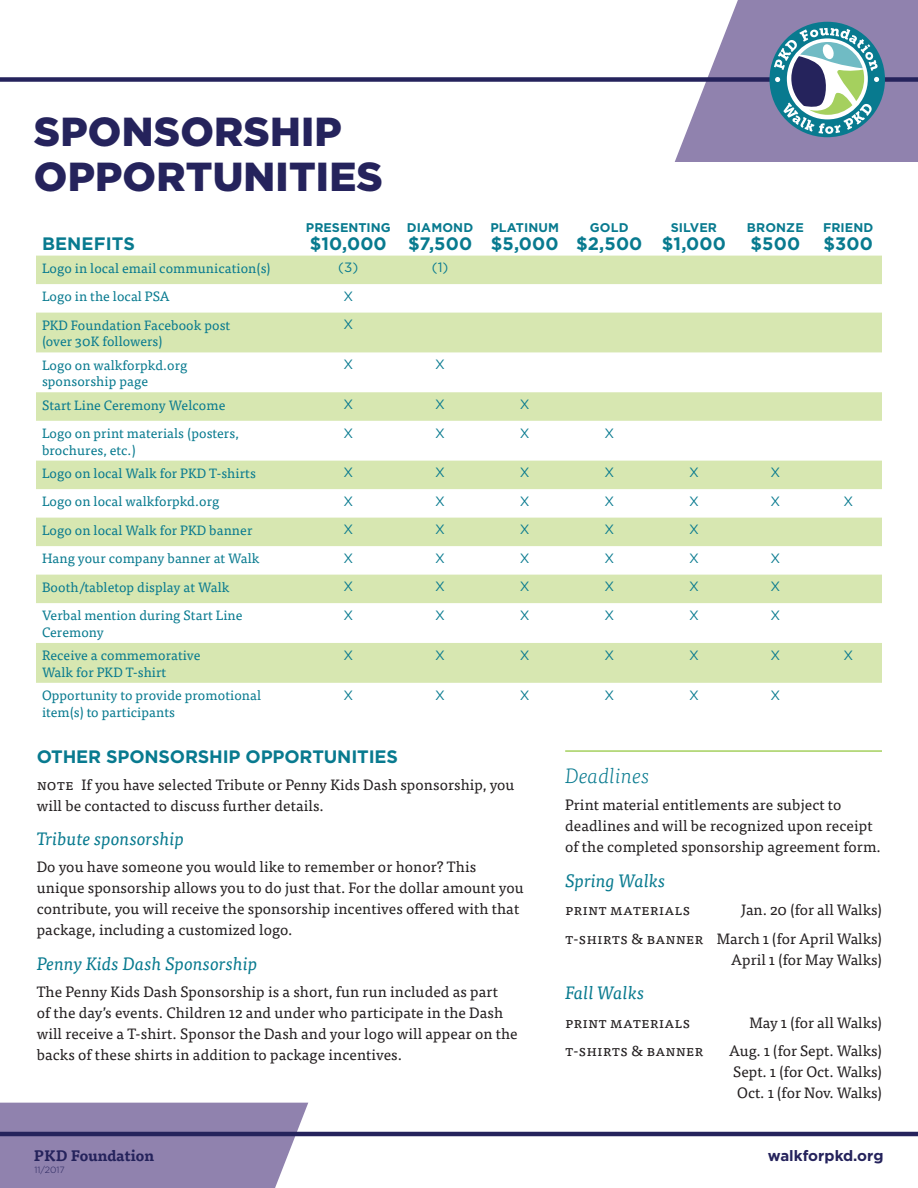
<style>
.page{position:relative;width:918px;height:1188px;background:#fff}
.page>*{position:absolute;margin:0;border:0;box-sizing:border-box;transform-origin:0 0}
.t1{font:900 40.5px/45px "Gotham";letter-spacing:.005em;color:#25235c}
.Callout{font:italic 300 21px "Tisa OT";color:#087a8f}
.Body_first{font:700 18px "Gotham";letter-spacing:-.01em;color:#087a8f}
.t2{font:italic 18px "Tisa OT";color:#087a8f}
.Body_first-2{font:15px/21px "Tisa OT";letter-spacing:.005em;color:#231f20}
.Time{font:15px/21px "Tisa OT";color:#231f20;text-align:right}
.t3{font:700 15px "Gotham";color:#25235c}
.t4{font:700 15px "Tisa OT";color:#25235c}
.Body_first-3{font:13.5px/16.5px "Tisa OT";letter-spacing:.005em;color:#087a8f}
.Body_first-4{font:13.5px "Gotham";color:#087a8f}
.Body_first-5{font:700 12.6px "Gotham";letter-spacing:.01em;color:#087a8f}
.t5{font:300 9px "Gotham";color:#25235c}
</style>
<div class="page">
<svg style="left:0;top:1103px;width:308px;height:85px;background:#9587b1"></svg>
<hr style="left:0;top:1132px;width:918px;height:4px;background:#25235c">
<div style="left:0;top:77px;width:918px;height:5px;background:#25235c"></div>
<svg style="left:675px;top:0;width:243px;height:162px"></svg>
<svg style="left:36px;top:256px;width:846px;height:427px;fill:#d7e7b1"></svg>
<hr style="left:565px;top:750px;width:317px;height:2px;background:#a5d05e">
<p class="t1" style="left:34px;top:109px;width:351px">SPONSORSHIP<br>OPPORTUNITIES</p>
<p class="Body_first" style="left:42px;top:231px;width:94px">BENEFITS</p>
<p class="Body_first-5" style="left:306px;top:219px;width:86px">PRESENTING</p>
<p class="Body_first" style="left:310px;top:231px;width:78px">$10,000</p>
<p class="Body_first-5" style="left:407px;top:219px;width:68px">DIAMOND</p>
<p class="Body_first" style="left:408px;top:231px;width:66px">$7,500</p>
<p class="Body_first-5" style="left:490px;top:219px;width:70px">PLATINUM</p>
<p class="Body_first" style="left:491px;top:231px;width:69px">$5,000</p>
<p class="Body_first-5" style="left:590px;top:219px;width:40px">GOLD</p>
<p class="Body_first" style="left:576px;top:231px;width:68px">$2,500</p>
<p class="Body_first-5" style="left:671px;top:219px;width:48px">SILVER</p>
<p class="Body_first" style="left:662px;top:231px;width:66px">$1,000</p>
<p class="Body_first-5" style="left:747px;top:219px;width:58px">BRONZE</p>
<p class="Body_first" style="left:751px;top:231px;width:51px">$500</p>
<p class="Body_first-5" style="left:823px;top:219px;width:52px">FRIEND</p>
<p class="Body_first" style="left:824px;top:231px;width:51px">$300</p>
<p class="Body_first-3" style="left:42px;top:260px;width:230px">Logo in local email communication(s)</p>
<p class="Body_first-4" style="left:338px;top:259px;width:22px">(3)</p>
<p class="Body_first-4" style="left:432px;top:259px;width:18px">(1)</p>
<p class="Body_first-3" style="left:42px;top:289px;width:129px">Logo in the local PSA</p>
<p class="Body_first-4" style="left:343px;top:287px;width:11px">X</p>
<p class="Body_first-3" style="left:42px;top:317px;width:190px">PKD Foundation Facebook post (over 30K followers)</p>
<p class="Body_first-4" style="left:343px;top:316px;width:11px">X</p>
<p class="Body_first-3" style="left:42px;top:357px;width:147px">Logo on walkforpkd.org sponsorship page</p>
<p class="Body_first-4" style="left:343px;top:356px;width:11px">X</p>
<p class="Body_first-4" style="left:435px;top:356px;width:11px">X</p>
<p class="Body_first-3" style="left:42px;top:397px;width:185px">Start Line Ceremony Welcome</p>
<p class="Body_first-4" style="left:343px;top:396px;width:11px">X</p>
<p class="Body_first-4" style="left:435px;top:396px;width:11px">X</p>
<p class="Body_first-4" style="left:520px;top:396px;width:11px">X</p>
<p class="Body_first-3" style="left:42px;top:425px;width:198px">Logo on print materials (posters, brochures, etc.)</p>
<p class="Body_first-4" style="left:343px;top:424px;width:11px">X</p>
<p class="Body_first-4" style="left:435px;top:424px;width:11px">X</p>
<p class="Body_first-4" style="left:520px;top:424px;width:11px">X</p>
<p class="Body_first-4" style="left:604px;top:424px;width:11px">X</p>
<p class="Body_first-3" style="left:42px;top:465px;width:215px">Logo on local Walk for PKD T-shirts</p>
<p class="Body_first-4" style="left:343px;top:464px;width:11px">X</p>
<p class="Body_first-4" style="left:435px;top:464px;width:11px">X</p>
<p class="Body_first-4" style="left:520px;top:464px;width:11px">X</p>
<p class="Body_first-4" style="left:604px;top:464px;width:11px">X</p>
<p class="Body_first-4" style="left:689px;top:464px;width:11px">X</p>
<p class="Body_first-4" style="left:770px;top:464px;width:11px">X</p>
<p class="Body_first-3" style="left:42px;top:494px;width:179px">Logo on local walkforpkd.org</p>
<p class="Body_first-4" style="left:343px;top:493px;width:11px">X</p>
<p class="Body_first-4" style="left:435px;top:493px;width:11px">X</p>
<p class="Body_first-4" style="left:520px;top:493px;width:11px">X</p>
<p class="Body_first-4" style="left:604px;top:493px;width:11px">X</p>
<p class="Body_first-4" style="left:689px;top:493px;width:11px">X</p>
<p class="Body_first-4" style="left:770px;top:493px;width:11px">X</p>
<p class="Body_first-4" style="left:843px;top:493px;width:11px">X</p>
<p class="Body_first-3" style="left:42px;top:522px;width:212px">Logo on local Walk for PKD banner</p>
<p class="Body_first-4" style="left:343px;top:521px;width:11px">X</p>
<p class="Body_first-4" style="left:435px;top:521px;width:11px">X</p>
<p class="Body_first-4" style="left:520px;top:521px;width:11px">X</p>
<p class="Body_first-4" style="left:604px;top:521px;width:11px">X</p>
<p class="Body_first-4" style="left:689px;top:521px;width:11px">X</p>
<p class="Body_first-3" style="left:42px;top:551px;width:219px">Hang your company banner at Walk</p>
<p class="Body_first-4" style="left:343px;top:550px;width:11px">X</p>
<p class="Body_first-4" style="left:435px;top:550px;width:11px">X</p>
<p class="Body_first-4" style="left:520px;top:550px;width:11px">X</p>
<p class="Body_first-4" style="left:604px;top:550px;width:11px">X</p>
<p class="Body_first-4" style="left:689px;top:550px;width:11px">X</p>
<p class="Body_first-4" style="left:770px;top:550px;width:11px">X</p>
<p class="Body_first-3" style="left:42px;top:579px;width:189px">Booth/tabletop display at Walk</p>
<p class="Body_first-4" style="left:343px;top:578px;width:11px">X</p>
<p class="Body_first-4" style="left:435px;top:578px;width:11px">X</p>
<p class="Body_first-4" style="left:520px;top:578px;width:11px">X</p>
<p class="Body_first-4" style="left:604px;top:578px;width:11px">X</p>
<p class="Body_first-4" style="left:689px;top:578px;width:11px">X</p>
<p class="Body_first-4" style="left:770px;top:578px;width:11px">X</p>
<p class="Body_first-3" style="left:42px;top:608px;width:202px">Verbal mention during Start Line<br>Ceremony</p>
<p class="Body_first-4" style="left:343px;top:607px;width:11px">X</p>
<p class="Body_first-4" style="left:435px;top:607px;width:11px">X</p>
<p class="Body_first-4" style="left:520px;top:607px;width:11px">X</p>
<p class="Body_first-4" style="left:604px;top:607px;width:11px">X</p>
<p class="Body_first-4" style="left:689px;top:607px;width:11px">X</p>
<p class="Body_first-4" style="left:770px;top:607px;width:11px">X</p>
<p class="Body_first-3" style="left:42px;top:648px;width:160px">Receive a commemorative<br>Walk for PKD T-shirt</p>
<p class="Body_first-4" style="left:343px;top:646px;width:11px">X</p>
<p class="Body_first-4" style="left:435px;top:646px;width:11px">X</p>
<p class="Body_first-4" style="left:520px;top:646px;width:11px">X</p>
<p class="Body_first-4" style="left:604px;top:646px;width:11px">X</p>
<p class="Body_first-4" style="left:689px;top:646px;width:11px">X</p>
<p class="Body_first-4" style="left:770px;top:646px;width:11px">X</p>
<p class="Body_first-4" style="left:843px;top:646px;width:11px">X</p>
<p class="Body_first-3" style="left:42px;top:687px;width:221px">Opportunity to provide promotional item(s) to participants</p>
<p class="Body_first-4" style="left:343px;top:686px;width:11px">X</p>
<p class="Body_first-4" style="left:435px;top:686px;width:11px">X</p>
<p class="Body_first-4" style="left:520px;top:686px;width:11px">X</p>
<p class="Body_first-4" style="left:604px;top:686px;width:11px">X</p>
<p class="Body_first-4" style="left:689px;top:686px;width:11px">X</p>
<p class="Body_first-4" style="left:770px;top:686px;width:11px">X</p>
<h2 class="Body_first" style="left:37px;top:744px;width:363px">OTHER SPONSORSHIP OPPORTUNITIES</h2>
<p class="Body_first-2" style="left:37px;top:774px;width:479px">Note If you have selected Tribute or Penny Kids Dash sponsorship, you will be contacted to discuss further details.</p>
<h3 class="t2" style="left:37px;top:828px;width:149px">Tribute sponsorship</h3>
<p class="Body_first-2" style="left:37px;top:857px;width:488px">Do you have someone you would like to remember or honor? This unique sponsorship allows you to do just that. For the dollar amount you contribute, you will receive the sponsorship incentives offered with that package, including a customized logo.</p>
<h3 class="t2" style="left:37px;top:953px;width:222px">Penny Kids Dash Sponsorship</h3>
<p class="Body_first-2" style="left:37px;top:981px;width:482px">The Penny Kids Dash Sponsorship is a short, fun run included as part<br>of the day’s events. Children 12 and under who participate in the Dash will receive a T-shirt. Sponsor the Dash and your logo will appear on the backs of these shirts in addition to package incentives.</p>
<p class="Callout" style="left:565px;top:764px;width:86px">Deadlines</p>
<p class="Body_first-2" style="left:565px;top:795px;width:317px">Print material entitlements are subject to deadlines and will be recognized upon receipt of the completed sponsorship agreement form.</p>
<h3 class="t2" style="left:565px;top:870px;width:102px">Spring Walks</h3>
<p class="Time" style="left:565px;top:900px;width:127px">Print materials</p>
<p class="Time" style="left:741px;top:900px;width:142px">Jan. 20 (for all Walks)</p>
<p class="Time" style="left:565px;top:928px;width:318px">t-shirts &amp; banner March 1 (for April Walks)<br>April 1 (for May Walks)</p>
<h3 class="t2" style="left:565px;top:982px;width:81px">Fall Walks</h3>
<p class="Time" style="left:565px;top:1012px;width:127px">Print materials</p>
<p class="Time" style="left:749px;top:1012px;width:134px">May 1 (for all Walks)</p>
<p class="Time" style="left:565px;top:1041px;width:140px">t-shirts &amp; banner</p>
<p class="Time" style="left:729px;top:1041px;width:154px;text-align:justify">Aug. 1 (for Sept. Walks)<br>Sept. 1 (for Oct. Walks)<br>Oct. 1 (for Nov. Walks)</p>
<p class="t4" style="left:34px;top:1146px;width:122px">PKD Foundation</p>
<p class="t3" style="left:768px;top:1146px;width:117px">walkforpkd.org</p>
<p class="t5" style="left:34px;top:1164px;width:32px">11/2017</p>
</div>
